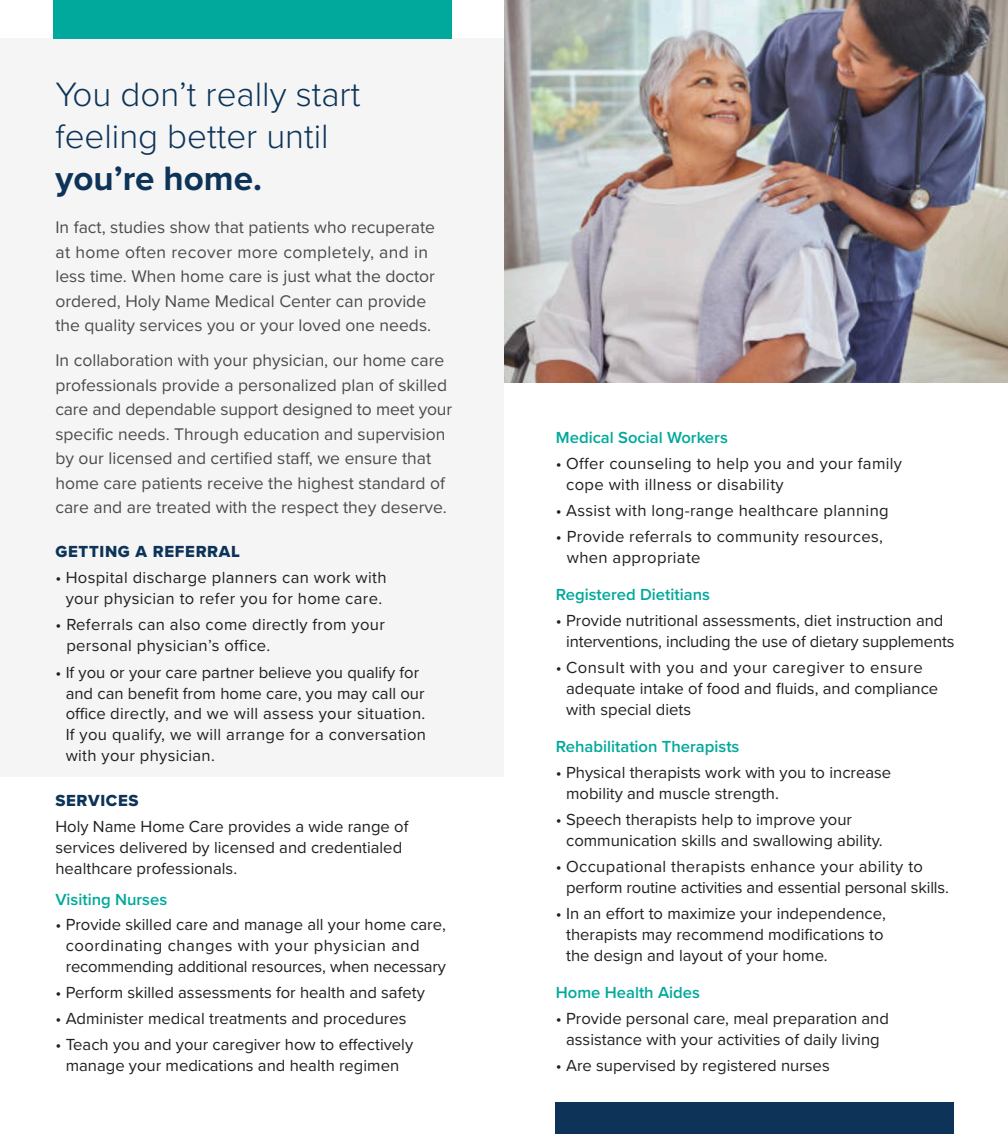
<style>
.page{position:relative;width:1008px;height:1134px;background:#fff}
.page>*{position:absolute;margin:0;border:0;box-sizing:border-box;transform-origin:0 0}
.t1{font:300 35px/42px "Proxima Nova";color:#0d3458}
.t2{font:17.5px/24.5px "Proxima Nova";color:#4b4c4d}
.t3{font:16.62px/21px "Proxima Nova";color:#231f20}
.t4{font:16.62px/21px "Proxima Nova";letter-spacing:.02em;color:#231f20}
.t5{font:600 16.62px "Proxima Nova";color:#00a99b}
.t6{font:16.62px "Proxima Nova Extrabld";letter-spacing:.04em;color:#0d3458}
.s1{font-weight:700}
</style>
<div class="page">
<div style="left:0;top:38px;width:504px;height:739px;background:#f5f5f6"></div>
<div style="left:556px;top:1103px;width:398px;height:31px;background:#0d3458"></div>
<div style="left:54px;top:0;width:398px;height:38px;background:#00a99b"></div>
<img style="left:504px;top:0;width:504px;height:383px">
<p class="t1" style="left:55px;top:72px;width:306px">You don’t really start feeling better until <span class="s1">you’re home.</span></p>
<p class="t2" style="left:55px;top:215px;width:381px">In fact, studies show that patients who recuperate at home often recover more completely, and in less time. When home care is just what the doctor ordered, Holy Name Medical Center can provide the quality services you or your loved one needs.</p>
<p class="t2" style="left:55px;top:347px;width:398px">In collaboration with your physician, our home care professionals provide a personalized plan of skilled care and dependable support designed to meet your specific needs. Through education and supervision by our licensed and certified staff, we ensure that home care patients receive the highest standard of care and are treated with the respect they deserve.</p>
<p class="t6" style="left:55px;top:539px;width:186px">GETTING A REFERRAL</p>
<p class="t4" style="left:55px;top:567px;width:333px;text-align:center">• Hospital discharge planners can work with your physician to refer you for home care.</p>
<p class="t4" style="left:66px;top:614px;width:320px;text-indent:-11px">• Referrals can also come directly from your personal physician’s office.</p>
<p class="t4" style="left:66px;top:661px;width:362px;text-indent:-10px">• If you or your care partner believe you qualify for and can benefit from home care, you may call our office directly, and we will assess your situation.<br>If you qualify, we will arrange for a conversation with your physician.</p>
<p class="t6" style="left:55px;top:788px;width:85px">SERVICES</p>
<p class="t3" style="left:55px;top:815px;width:355px">Holy Name Home Care provides a wide range of services delivered by licensed and credentialed healthcare professionals.</p>
<p class="t5" style="left:55px;top:887px;width:113px">Visiting Nurses</p>
<p class="t3" style="left:66px;top:913px;width:382px;text-indent:-10px">• Provide skilled care and manage all your home care, coordinating changes with your physician and recommending additional resources, when necessary</p>
<p class="t3" style="left:55px;top:981px;width:371px">• Perform skilled assessments for health and safety</p>
<p class="t3" style="left:55px;top:1007px;width:353px">• Administer medical treatments and procedures</p>
<p class="t3" style="left:55px;top:1033px;width:359px;text-align:center">• Teach you and your caregiver how to effectively manage your medications and health regimen</p>
<p class="t5" style="left:556px;top:425px;width:173px">Medical Social Workers</p>
<p class="t4" style="left:566px;top:453px;width:337px;text-indent:-10px">• Offer counseling to help you and your family cope with illness or disability</p>
<p class="t4" style="left:556px;top:500px;width:334px">• Assist with long-range healthcare planning</p>
<p class="t4" style="left:567px;top:526px;width:318px;text-indent:-11px">• Provide referrals to community resources, when appropriate</p>
<p class="t5" style="left:556px;top:582px;width:156px">Registered Dietitians</p>
<p class="t3" style="left:566px;top:609px;width:390px;text-indent:-10px">• Provide nutritional assessments, diet instruction and interventions, including the use of dietary supplements</p>
<p class="t3" style="left:566px;top:657px;width:374px;text-indent:-10px">• Consult with you and your caregiver to ensure adequate intake of food and fluids, and compliance with special diets</p>
<p class="t5" style="left:556px;top:734px;width:185px">Rehabilitation Therapists</p>
<p class="t3" style="left:566px;top:761px;width:327px;text-indent:-10px">• Physical therapists work with you to increase mobility and muscle strength.</p>
<p class="t3" style="left:566px;top:808px;width:318px;text-indent:-10px">• Speech therapists help to improve your communication skills and swallowing ability.</p>
<p class="t3" style="left:566px;top:855px;width:384px;text-indent:-10px">• Occupational therapists enhance your ability to perform routine activities and essential personal skills.</p>
<p class="t3" style="left:566px;top:902px;width:321px;text-indent:-10px">• In an effort to maximize your independence, therapists may recommend modifications to the design and layout of your home.</p>
<p class="t5" style="left:556px;top:980px;width:146px">Home Health Aides</p>
<p class="t3" style="left:556px;top:1007px;width:335px;text-align:center">• Provide personal care, meal preparation and assistance with your activities of daily living</p>
<p class="t3" style="left:556px;top:1054px;width:275px">• Are supervised by registered nurses</p>
</div>
